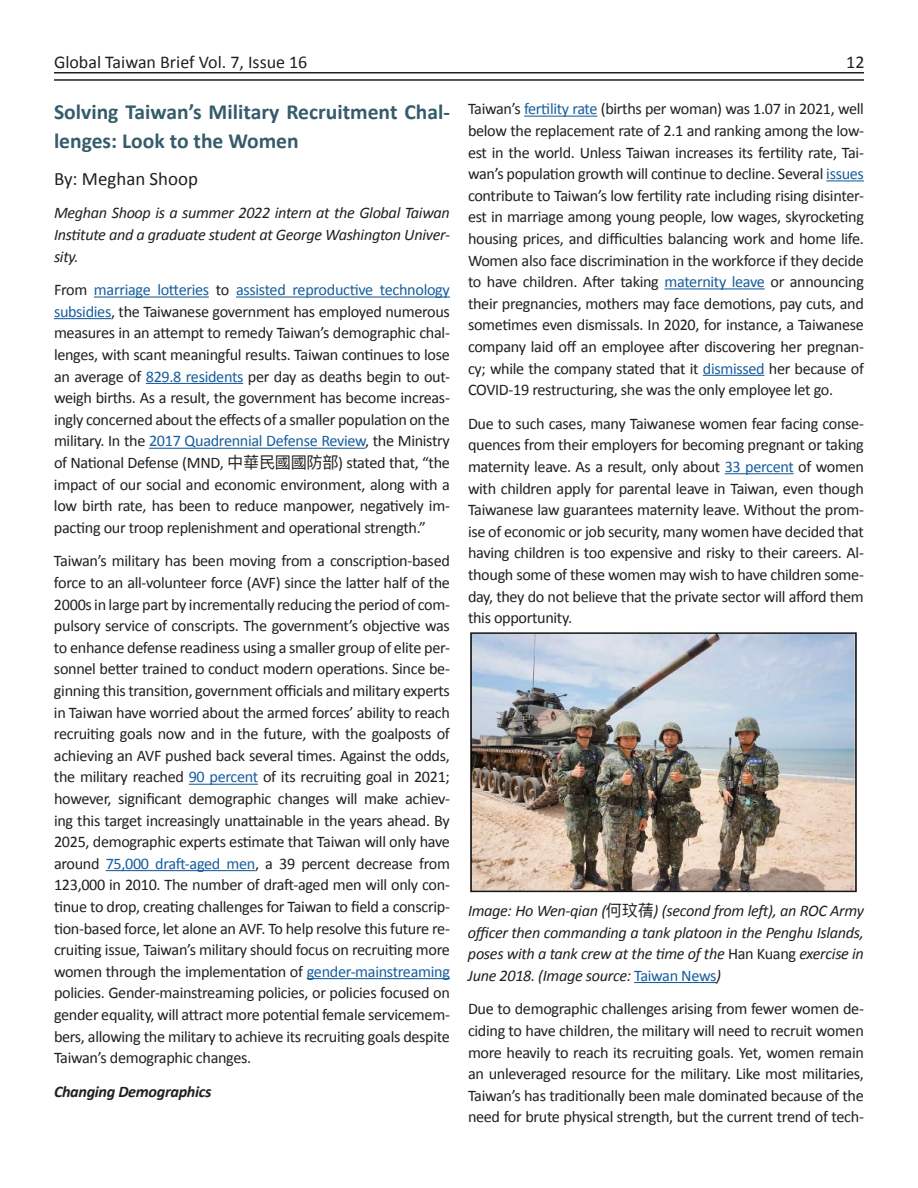
<style>
.page{position:relative;width:918px;height:1188px;background:#fff}
.page>*{position:absolute;margin:0;border:0;box-sizing:border-box;transform-origin:0 0}
.t1{font:700 21.6px/28.8px "Calibri";color:#365c6b}
.t2{font:18.9px "Calibri";color:#231f20}
.t3{font:18px "Calibri";color:#231f20}
.t4{font:16.2px/21.6px "Calibri";letter-spacing:-.02em;color:#231f20;text-align:justify}
.t5{font:italic 16.2px/21.6px "Calibri";letter-spacing:-.02em;color:#231f20;text-align:justify}
.t6{font:italic 700 16.2px "Calibri";letter-spacing:-.02em;color:#231f20}
.s1{color:#175d9e}
.s2{font-family:"Ping Fang TC"}
.s3{font-family:"Ping Fang TC";font-style:normal}
.s4{font-style:normal}
.s5{font-style:normal;color:#175d9e}
</style>
<div class="page">
<hr style="left:54px;top:72px;width:810px;height:1px;background:#231f20">
<hr style="left:54px;top:79px;width:810px;height:2px;background:#231f20">
<hr style="left:94px;top:297px;width:115px;height:1px;background:#175d9e">
<hr style="left:236px;top:297px;width:214px;height:1px;background:#175d9e">
<hr style="left:54px;top:318px;width:57px;height:1px;background:#175d9e">
<hr style="left:146px;top:383px;width:97px;height:1px;background:#175d9e">
<hr style="left:149px;top:448px;width:216px;height:1px;background:#175d9e">
<hr style="left:189px;top:784px;width:69px;height:1px;background:#175d9e">
<hr style="left:106px;top:870px;width:149px;height:1px;background:#175d9e">
<hr style="left:307px;top:978px;width:143px;height:1px;background:#175d9e">
<hr style="left:524px;top:116px;width:73px;height:1px;background:#175d9e">
<hr style="left:826px;top:180px;width:38px;height:1px;background:#175d9e">
<hr style="left:664px;top:288px;width:101px;height:1px;background:#175d9e">
<hr style="left:703px;top:375px;width:61px;height:1px;background:#175d9e">
<hr style="left:725px;top:473px;width:69px;height:1px;background:#175d9e">
<hr style="left:634px;top:982px;width:82px;height:1px;background:#175d9e">
<img style="left:470px;top:632px;width:387px;height:261px">
<p class="t3" style="left:54px;top:55px;width:255px">Global Taiwan Brief Vol. 7, Issue 16</p>
<p class="t3" style="left:846px;top:50px;width:20px">12</p>
<h1 class="t1" style="left:54px;top:99px;width:397px">Solving Taiwan’s Military Recruitment Chal&shy;lenges: Look to the Women</h1>
<p class="t2" style="left:54px;top:167px;width:146px">By: Meghan Shoop</p>
<p class="t5" style="left:54px;top:201px;width:397px">Meghan Shoop is a summer 2022 intern at the Global Taiwan Institute and a graduate student at George Washington Univer&shy;sity.</p>
<p class="t4" style="left:54px;top:278px;width:397px">From <span class="s1">marriage lotteries</span> to <span class="s1">assisted reproductive technology subsidies</span>, the Taiwanese government has employed numerous measures in an attempt to remedy Taiwan’s demographic chal&shy;lenges, with scant meaningful results. Taiwan continues to lose an average of <span class="s1">829.8 residents</span> per day as deaths begin to out&shy;weigh births. As a result, the government has become increas&shy;ingly concerned about the effects of a smaller population on the military. In the <span class="s1">2017 Quadrennial Defense Review</span>, the Ministry of National Defense (MND, <span class="s2">中華民國國防部</span>) stated that, “the impact of our social and economic environment, along with a low birth rate, has been to reduce manpower, negatively im&shy;pacting our troop replenishment and operational strength.”</p>
<p class="t4" style="left:54px;top:549px;width:398px">Taiwan’s military has been moving from a conscription-based force to an all-volunteer force (AVF) since the latter half of the 2000s in large part by incrementally reducing the period of com&shy;pulsory service of conscripts. The government’s objective was to enhance defense readiness using a smaller group of elite per&shy;sonnel better trained to conduct modern operations. Since be&shy;ginning this transition, government officials and military experts in Taiwan have worried about the armed forces’ ability to reach recruiting goals now and in the future, with the goalposts of achieving an AVF pushed back several times. Against the odds, the military reached <span class="s1">90 percent</span> of its recruiting goal in 2021; however, significant demographic changes will make achiev&shy;ing this target increasingly unattainable in the years ahead. By 2025, demographic experts estimate that Taiwan will only have around <span class="s1">75,000 draft-aged men</span>, a 39 percent decrease from 123,000 in 2010. The number of draft-aged men will only con&shy;tinue to drop, creating challenges for Taiwan to field a conscrip&shy;tion-based force, let alone an AVF. To help resolve this future re&shy;cruiting issue, Taiwan’s military should focus on recruiting more women through the implementation of <span class="s1">gender-mainstreaming </span>policies. Gender-mainstreaming policies, or policies focused on gender equality, will attract more potential female servicemem&shy;bers, allowing the military to achieve its recruiting goals despite Taiwan’s demographic changes.</p>
<p class="t6" style="left:54px;top:1081px;width:159px">Changing Demographics</p>
<p class="t4" style="left:468px;top:97px;width:397px">Taiwan’s <span class="s1">fertility rate</span> (births per woman) was 1.07 in 2021, well below the replacement rate of 2.1 and ranking among the low&shy;est in the world. Unless Taiwan increases its fertility rate, Tai&shy;wan’s population growth will continue to decline. Several <span class="s1">issues </span>contribute to Taiwan’s low fertility rate including rising disinter&shy;est in marriage among young people, low wages, skyrocketing housing prices, and difficulties balancing work and home life.<br>Women also face discrimination in the workforce if they decide to have children. After taking <span class="s1">maternity leave</span> or announcing their pregnancies, mothers may face demotions, pay cuts, and sometimes even dismissals. In 2020, for instance, a Taiwanese company laid off an employee after discovering her pregnan&shy;cy; while the company stated that it <span class="s1">dismissed</span> her because of COVID-19 restructuring, she was the only employee let go.</p>
<p class="t4" style="left:468px;top:412px;width:397px">Due to such cases, many Taiwanese women fear facing conse&shy;quences from their employers for becoming pregnant or taking maternity leave. As a result, only about <span class="s1">33 percent</span> of women with children apply for parental leave in Taiwan, even though Taiwanese law guarantees maternity leave. Without the prom&shy;ise of economic or job security, many women have decided that having children is too expensive and risky to their careers. Al&shy;though some of these women may wish to have children some&shy;day, they do not believe that the private sector will afford them this opportunity.</p>
<p class="t5" style="left:468px;top:899px;width:397px">Image: Ho Wen-qian (<span class="s3">何玟蒨</span>) (second from left), an ROC Army officer then commanding a tank platoon in the Penghu Islands, poses with a tank crew at the time of the <span class="s4">Han Kuang</span> exercise in June 2018. (Image source: <span class="s5">Taiwan News</span>)</p>
<p class="t4" style="left:468px;top:997px;width:397px">Due to demographic challenges arising from fewer women de&shy;ciding to have children, the military will need to recruit women more heavily to reach its recruiting goals. Yet, women remain an unleveraged resource for the military. Like most militaries, Taiwan’s has traditionally been male dominated because of the need for brute physical strength, but the current trend of tech-</p>
</div>
